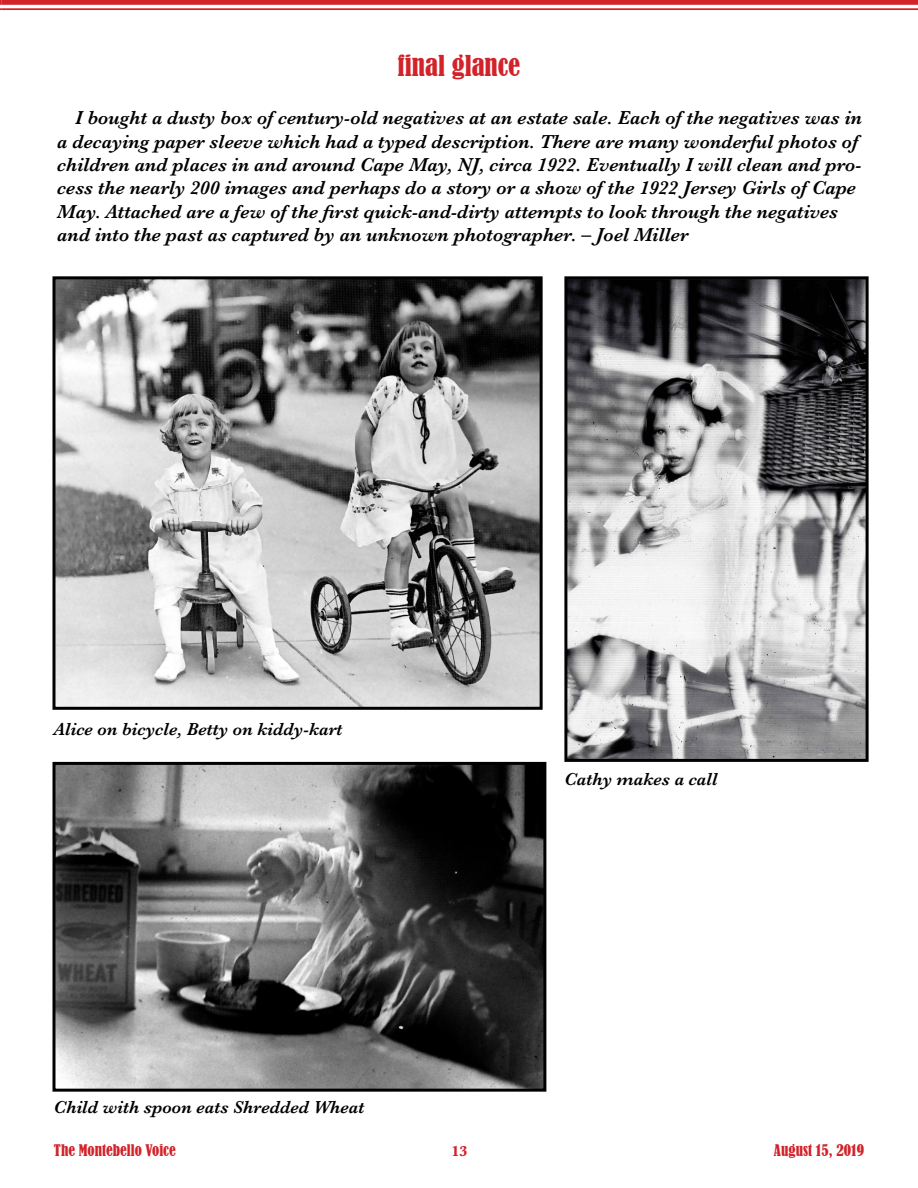
<style>
.page{position:relative;width:918px;height:1188px;background:#fff}
.page>*{position:absolute;margin:0;border:0;box-sizing:border-box;transform-origin:0 0}
.t1{font:condensed 27px "Bernard";color:#d2232a}
.t2{font:italic 600 19.5px/23.4px "Baskerville";color:#000}
.t3{font:italic 600 18px "Baskerville";color:#000}
.t4{font:condensed 15px "Bernard";color:#d2232a}
.t5{font:700 15px "Baskerville";color:#d2232a}
</style>
<div class="page">
<svg style="left:0;top:0;width:2px;height:10px"></svg>
<div style="left:2px;top:0;width:916px;height:5px;background:#d2232a"></div>
<hr style="left:2px;top:8px;width:916px;height:2px;background:#d2232a">
<img style="left:56px;top:766px;width:486px;height:322px">
<div style="left:52px;top:762px;width:494px;height:330px;border:3px solid #000"></div>
<img style="left:56px;top:280px;width:483px;height:426px">
<div style="left:52px;top:276px;width:491px;height:434px;border:3px solid #000"></div>
<img style="left:568px;top:280px;width:297px;height:478px">
<div style="left:564px;top:276px;width:305px;height:486px;border:3px solid #000"></div>
<h1 class="t1" style="left:398px;top:50px;width:124px">final glance</h1>
<p class="t2" style="left:57px;top:106px;width:806px;text-indent:18px">I bought a dusty box of century-old negatives at an estate sale. Each of the negatives was in a decaying paper sleeve which had a typed description. There are many wonderful photos of children and places in and around Cape May, NJ, circa 1922. Eventually I will clean and pro&shy;cess the nearly 200 images and perhaps do a story or a show of the 1922 Jersey Girls of Cape May. Attached are a few of the first quick-and-dirty attempts to look through the negatives and into the past as captured by an unknown photographer. – Joel Miller</p>
<p class="t3" style="left:54px;top:717px;width:290px">Alice on bicycle, Betty on kiddy-kart</p>
<p class="t3" style="left:54px;top:1095px;width:312px">Child with spoon eats Shredded Wheat</p>
<p class="t3" style="left:564px;top:767px;width:155px">Cathy makes a call</p>
<p class="t4" style="left:54px;top:1141px;width:123px">The Montebello Voice</p>
<p class="t5" style="left:451px;top:1140px;width:18px">13</p>
<p class="t4" style="left:774px;top:1141px;width:92px">August 15, 2019</p>
</div>
